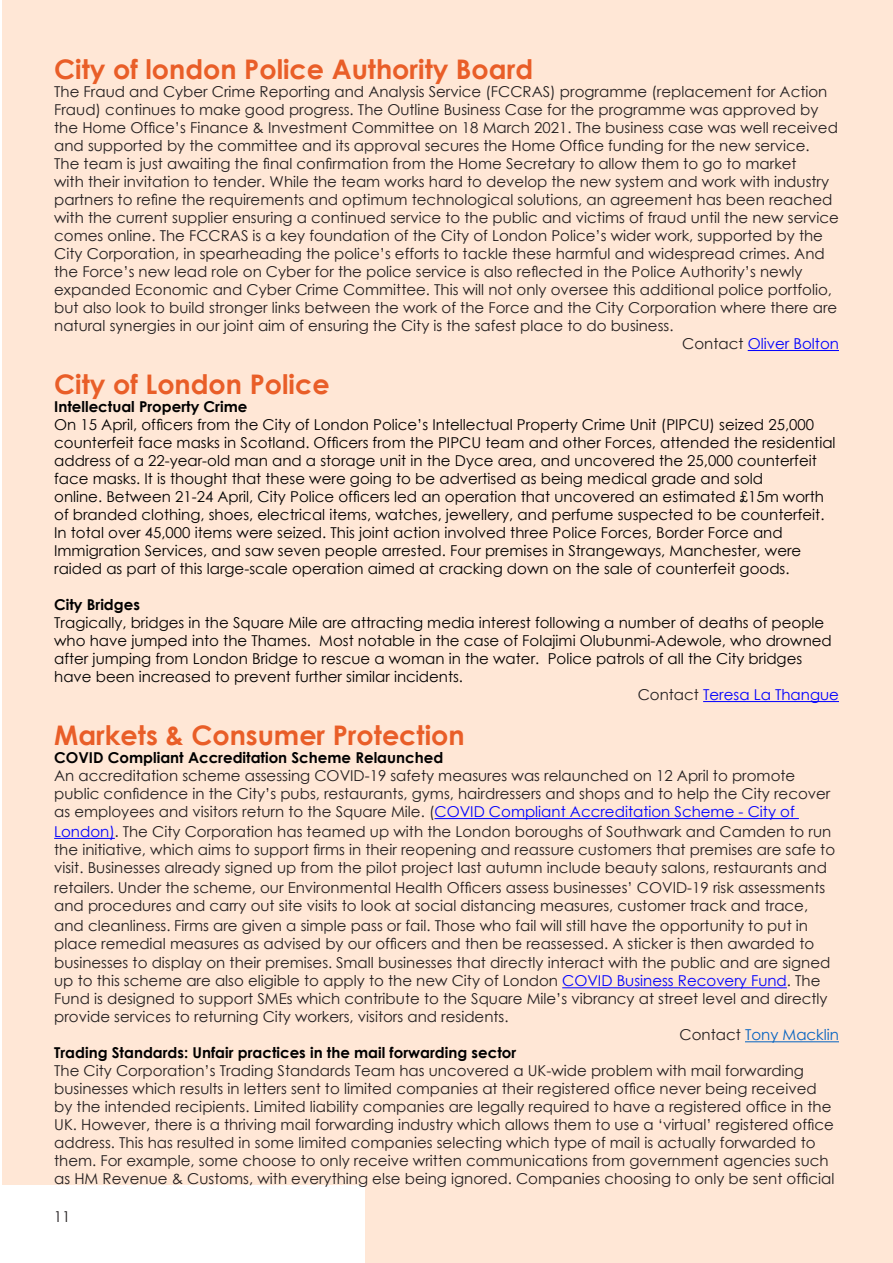
<style>
.page{position:relative;width:893px;height:1263px;background:#fff}
.page>*{position:absolute;margin:0;border:0;box-sizing:border-box;transform-origin:0 0}
.Body_text__40__black{font:700 27px "Century Gothic";color:#e95e28}
.t1{font:15px/18px "Century Gothic";color:#231f20}
.Normal__Web{font:15px/18px "Century Gothic";color:#000}
.Normal__Web-2{font:700 15px "Century Gothic";color:#000}
.t2{font:15px "Century Gothic";color:#00f}
.t3{font:15px "Century Gothic";color:#0563c1}
.s1{color:#231f20}
.s2{color:#00f}
.s3{font-family:"Calibri";font-size:16.5px}
</style>
<div class="page">
<div style="left:2px;top:0;width:891px;height:1263px;background:#ffe7d6"></div>
<div style="left:2px;top:1185px;width:363px;height:78px;background:#fff"></div>
<hr style="left:748px;top:350px;width:91px;height:1px;background:#00f">
<hr style="left:703px;top:701px;width:136px;height:1px;background:#00f">
<hr style="left:434px;top:818px;width:365px;height:1px;background:#00f">
<hr style="left:54px;top:838px;width:61px;height:1px;background:#00f">
<hr style="left:562px;top:987px;width:225px;height:1px;background:#00f">
<hr style="left:745px;top:1041px;width:94px;height:1px;background:#0563c1">
<p class="Body_text__40__black" style="left:54px;top:49px;width:480px">City of london Police Authority Board</p>
<p class="t1" style="left:54px;top:82px;width:786px">The Fraud and Cyber Crime Reporting and Analysis Service (FCCRAS) programme (replacement for Action Fraud) continues to make good progress. The Outline Business Case for the programme was approved by the Home Office’s Finance &amp; Investment Committee on 18 March 2021. The business case was well received and supported by the committee and its approval secures the Home Office funding for the new service.<br>The team is just awaiting the final confirmation from the Home Secretary to allow them to go to market<br>with their invitation to tender. While the team works hard to develop the new system and work with industry partners to refine the requirements and optimum technological solutions, an agreement has been reached with the current supplier ensuring a continued service to the public and victims of fraud until the new service comes online. The FCCRAS is a key foundation of the City of London Police’s wider work, supported by the City Corporation, in spearheading the police’s efforts to tackle these harmful and widespread crimes. And the Force’s new lead role on Cyber for the police service is also reflected in the Police Authority’s newly expanded Economic and Cyber Crime Committee. This will not only oversee this additional police portfolio, but also look to build stronger links between the work of the Force and the City Corporation where there are natural synergies in our joint aim of ensuring the City is the safest place to do business.</p>
<p class="t2" style="left:682px;top:333px;width:158px"><span class="s1">Contact</span> Oliver Bolton</p>
<p class="Body_text__40__black" style="left:54px;top:364px;width:277px">City of London Police</p>
<p class="Normal__Web-2" style="left:54px;top:395px;width:195px">Intellectual Property Crime</p>
<p class="Normal__Web" style="left:54px;top:415px;width:783px">On 15 April, officers from the City of London Police’s Intellectual Property Crime Unit (PIPCU) seized 25,000 counterfeit face masks in Scotland. Officers from the PIPCU team and other Forces, attended the residential address of a 22-year-old man and a storage unit in the Dyce area, and uncovered the 25,000 counterfeit face masks. It is thought that these were going to be advertised as being medical grade and sold<br>online. Between 21-24 April, City Police officers led an operation that uncovered an estimated £15m worth of branded clothing, shoes, electrical items, watches, jewellery, and perfume suspected to be counterfeit.<br>In total over 45,000 items were seized. This joint action involved three Police Forces, Border Force and Immigration Services, and saw seven people arrested. Four premises in Strangeways, Manchester, were raided as part of this large-scale operation aimed at cracking down on the sale of counterfeit goods.</p>
<p class="Normal__Web-2" style="left:54px;top:593px;width:87px">City Bridges</p>
<p class="Normal__Web" style="left:54px;top:613px;width:779px">Tragically, bridges in the Square Mile are attracting media interest following a number of deaths of people who have jumped into the Thames. Most notable in the case of Folajimi Olubunmi-Adewole, who drowned after jumping from London Bridge to rescue a woman in the water. Police patrols of all the City bridges have been increased to prevent further similar incidents.</p>
<p class="t2" style="left:638px;top:684px;width:203px"><span class="s1">Contact</span> Teresa La Thangue</p>
<p class="Body_text__40__black" style="left:54px;top:715px;width:412px">Markets &amp; Consumer Protection</p>
<p class="Normal__Web-2" style="left:54px;top:746px;width:391px">COVID Compliant Accreditation Scheme Relaunched</p>
<p class="t1" style="left:54px;top:766px;width:778px">An accreditation scheme assessing COVID-19 safety measures was relaunched on 12 April to promote public confidence in the City’s pubs, restaurants, gyms, hairdressers and shops and to help the City recover as employees and visitors return to the Square Mile. (<span class="s2">COVID Compliant Accreditation Scheme - City of</span></p>
<p class="t1" style="left:54px;top:822px;width:782px"><span class="s2">London)</span><span class="s3">.</span> The City Corporation has teamed up with the London boroughs of Southwark and Camden to run the initiative, which aims to support firms in their reopening and reassure customers that premises are safe to visit. Businesses already signed up from the pilot project last autumn include beauty salons, restaurants and</p>
<p class="t1" style="left:54px;top:878px;width:772px">retailers. Under the scheme, our Environmental Health Officers assess businesses’ COVID-19 risk assessments and procedures and carry out site visits to look at social distancing measures, customer track and trace,</p>
<p class="t1" style="left:54px;top:916px;width:762px">and cleanliness. Firms are given a simple pass or fail. Those who fail will still have the opportunity to put in place remedial measures as advised by our officers and then be reassessed. A sticker is then awarded to</p>
<p class="t1" style="left:54px;top:954px;width:778px">businesses to display on their premises. Small businesses that directly interact with the public and are signed up to this scheme are also eligible to apply to the new City of London <span class="s2">COVID Business Recovery Fund</span>. The Fund is designed to support SMEs which contribute to the Square Mile’s vibrancy at street level and directly provide services to returning City workers, visitors and residents.</p>
<p class="t3" style="left:680px;top:1024px;width:161px"><span class="s1">Contact</span> Tony Macklin</p>
<p class="Normal__Web-2" style="left:54px;top:1041px;width:463px">Trading Standards: Unfair practices in the mail forwarding sector</p>
<p class="t1" style="left:54px;top:1062px;width:782px">The City Corporation’s Trading Standards Team has uncovered a UK-wide problem with mail forwarding businesses which results in letters sent to limited companies at their registered office never being received by the intended recipients. Limited liability companies are legally required to have a registered office in the UK. However, there is a thriving mail forwarding industry which allows them to use a ‘virtual’ registered office address. This has resulted in some limited companies selecting which type of mail is actually forwarded to them. For example, some choose to only receive written communications from government agencies such as HM Revenue &amp; Customs, with everything else being ignored. Companies choosing to only be sent official</p>
<p class="t1" style="left:54px;top:1207px;width:18px">11</p>
</div>
